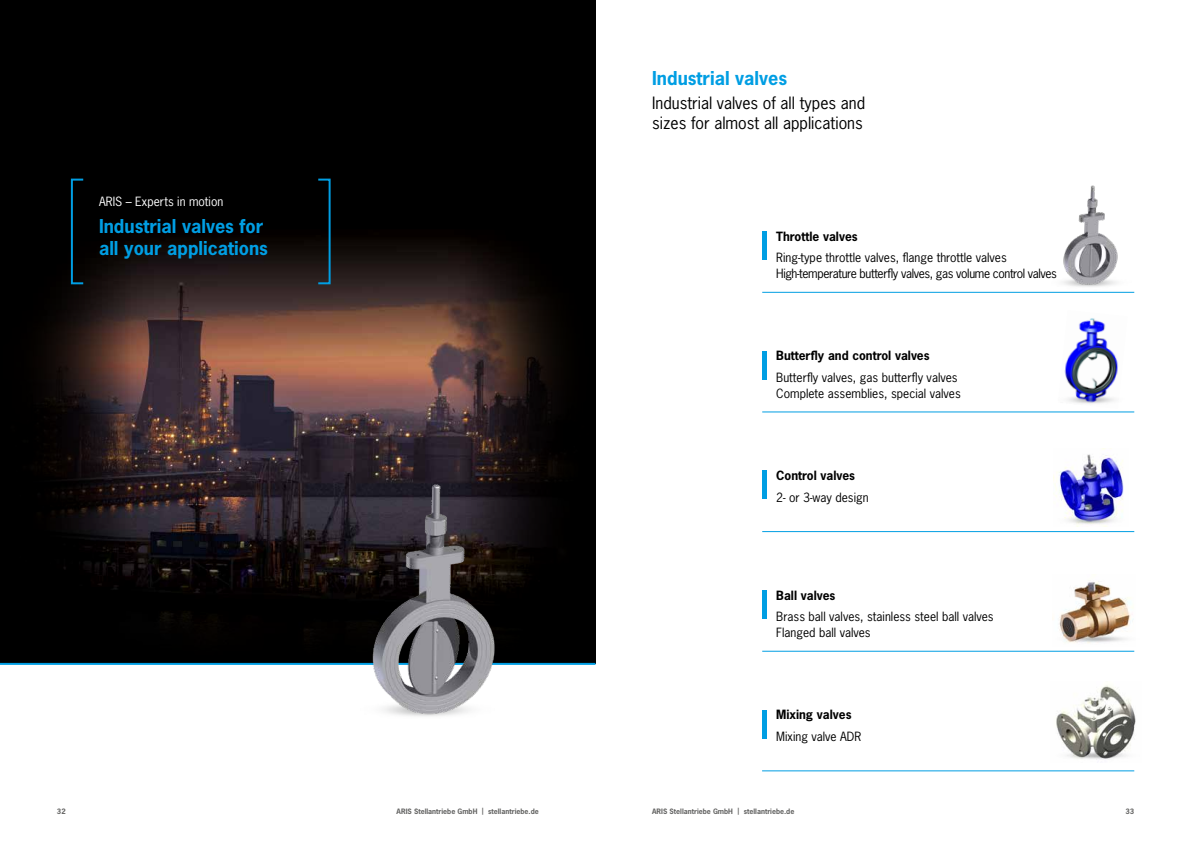
<style>
.page{position:relative;width:1191px;height:842px;background:#fff}
.page>*{position:absolute;margin:0;border:0;box-sizing:border-box;transform-origin:0 0}
.t1{font:700 18px/22px "News Gothic Std";color:#009ee3}
.t2{font:16px/20px "News Gothic Std";color:#000}
.t3{font:12px/16px "News Gothic Std";color:#000}
.t4{font:12px/16px "News Gothic Std";letter-spacing:-.03em;color:#000}
.t5{font:700 12px "News Gothic Std";color:#000}
.t6{font:12px "News Gothic Std";color:#fff}
.t7{font:700 7px "News Gothic Std";color:#636362}
</style>
<div class="page">
<img style="left:130px;top:240px;width:335px;height:328px">
<div style="left:0;top:0;width:595px;height:240px;background:#000"></div>
<svg style="left:0;top:178px;width:130px;height:390px;fill:#040100"></svg>
<svg style="left:465px;top:240px;width:130px;height:328px;background:#140d0c"></svg>
<div style="left:0;top:568px;width:595px;height:96px;background:#000"></div>
<img style="left:1043px;top:291px;width:92px;height:1px">
<hr style="left:0;top:663px;width:595px;height:2px;background:#009ee3">
<div style="left:71px;top:179px;width:13px;height:105px;border:2px solid #009ee3"></div>
<div style="left:317px;top:179px;width:13px;height:105px;border:2px solid #009ee3"></div>
<hr style="left:762px;top:292px;width:372px;height:1px;background:#009ee3">
<hr style="left:762px;top:231px;width:4px;height:29px;background:#009ee3">
<hr style="left:762px;top:412px;width:372px;height:1px;background:#009ee3">
<hr style="left:762px;top:351px;width:4px;height:28px;background:#009ee3">
<hr style="left:762px;top:531px;width:372px;height:1px;background:#009ee3">
<hr style="left:762px;top:471px;width:4px;height:28px;background:#009ee3">
<hr style="left:762px;top:651px;width:372px;height:1px;background:#009ee3">
<hr style="left:762px;top:590px;width:4px;height:29px;background:#009ee3">
<hr style="left:762px;top:771px;width:372px;height:1px;background:#009ee3">
<hr style="left:762px;top:710px;width:4px;height:28px;background:#009ee3">
<img style="left:363px;top:472px;width:141px;height:244px">
<img style="left:1056px;top:685px;width:80px;height:75px">
<img style="left:1054px;top:454px;width:70px;height:72px">
<img style="left:1062px;top:185px;width:56px;height:102px">
<img style="left:1064px;top:318px;width:54px;height:86px">
<img style="left:1052px;top:581px;width:81px;height:62px">
<p class="t6" style="left:99px;top:194px;width:126px">ARIS – Experts in motion</p>
<h1 class="t1" style="left:99px;top:215px;width:170px">Industrial valves for all your applications</h1>
<h1 class="t1" style="left:652px;top:67px;width:136px">Industrial valves</h1>
<h2 class="t2" style="left:652px;top:93px;width:214px">Industrial valves of all types and sizes for almost all applications</h2>
<p class="t5" style="left:776px;top:228px;width:83px">Throttle valves</p>
<p class="t4" style="left:776px;top:250px;width:282px">Ring-type throttle valves, flange throttle valves<br>High-temperature butterfly valves, gas volume control valves</p>
<p class="t5" style="left:776px;top:348px;width:155px">Butterfly and control valves</p>
<p class="t3" style="left:776px;top:369px;width:186px">Butterfly valves, gas butterfly valves<br>Complete assemblies, special valves</p>
<p class="t5" style="left:776px;top:467px;width:80px">Control valves</p>
<p class="t3" style="left:776px;top:489px;width:94px">2- or 3-way design</p>
<p class="t5" style="left:776px;top:587px;width:61px">Ball valves</p>
<p class="t3" style="left:776px;top:609px;width:219px">Brass ball valves, stainless steel ball valves<br>Flanged ball valves</p>
<p class="t5" style="left:776px;top:707px;width:77px">Mixing valves</p>
<p class="t3" style="left:776px;top:728px;width:87px">Mixing valve ADR</p>
<p class="t7" style="left:57px;top:806px;width:10px">32</p>
<p class="t7" style="left:396px;top:806px;width:144px">ARIS Stellantriebe GmbH | stellantriebe.de</p>
<p class="t7" style="left:652px;top:806px;width:144px">ARIS Stellantriebe GmbH | stellantriebe.de</p>
<p class="t7" style="left:1125px;top:806px;width:10px">33</p>
</div>
